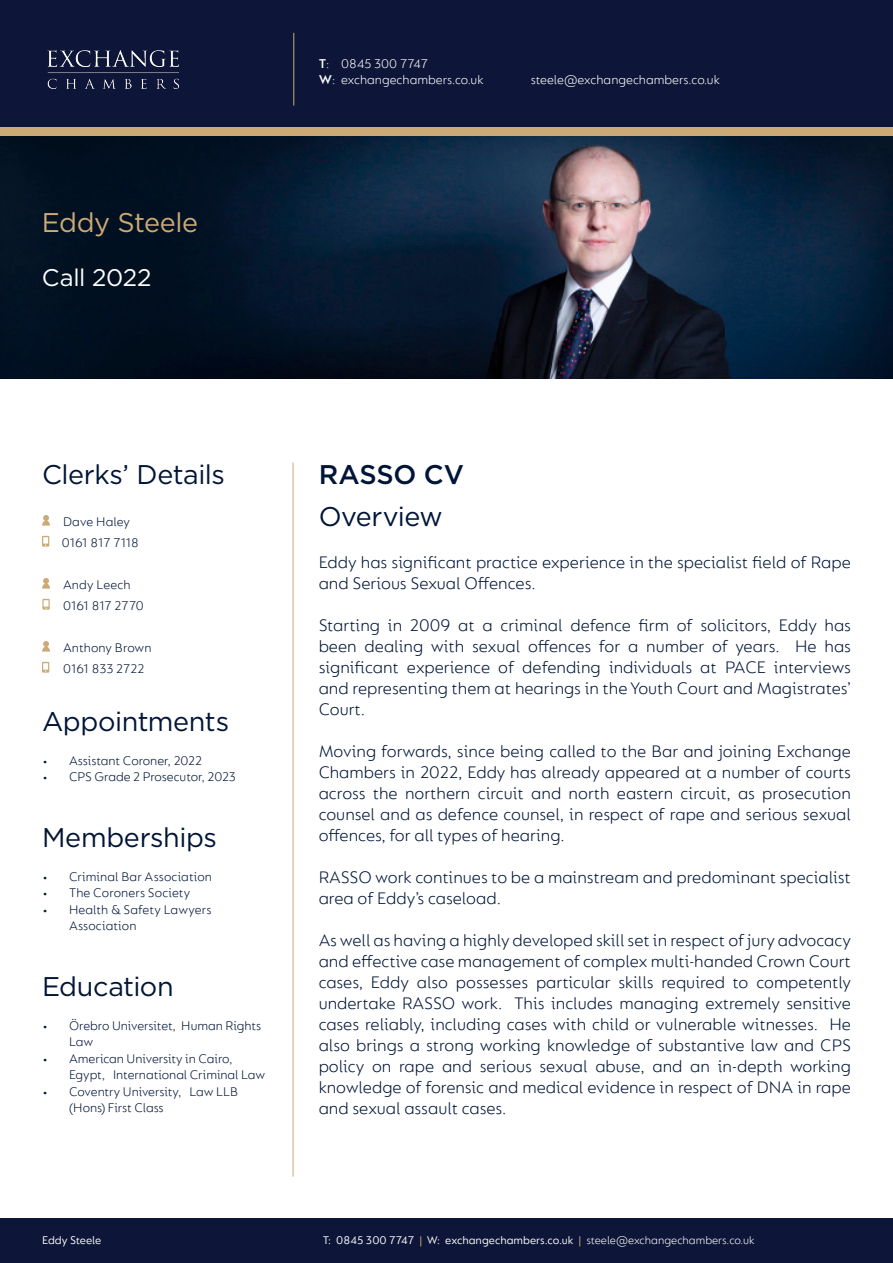
<style>
.page{position:relative;width:893px;height:1263px;background:#fff}
.page>*{position:absolute;margin:0;border:0;box-sizing:border-box;transform-origin:0 0}
.t1{font:27px "Gotham";letter-spacing:-.015em;color:#001537}
.t2{font:27px "Gotham";letter-spacing:-.015em;color:#cbaa76}
.t3{font:500 27px "Gotham";letter-spacing:-.01em;color:#001537}
.t4{font:24px "Gotham";letter-spacing:-.015em;color:#fff}
.t5{font:300 18px/21px "FS Lucas";color:#001537;text-align:justify}
.t6{font:300 13.5px/16.5px "FS Lucas";color:#001537}
.t7{font:300 13.5px/16.2px "FS Lucas";color:#fff}
.t8{font:12px "FS Lucas";color:#fff}
.s1{font-weight:600}
.s2{color:#cbaa76}
.s3{font-weight:300}
</style>
<div class="page">
<div style="left:0;top:64px;width:893px;height:72px;background:#cbaa76"></div>
<div style="left:0;top:0;width:893px;height:127px;background:#0d1638"></div>
<div style="left:0;top:1219px;width:893px;height:44px;background:#0d1638"></div>
<img style="left:47px;top:50px;width:132px;height:39px">
<hr style="left:293px;top:33px;width:1px;height:73px;background:#cbaa76">
<hr style="left:293px;top:463px;width:1px;height:714px;background:#cbaa76">
<img style="left:0;top:136px;width:893px;height:242px">
<svg style="left:42px;top:578px;width:8px;height:11px"></svg>
<svg style="left:42px;top:641px;width:8px;height:11px"></svg>
<svg style="left:42px;top:662px;width:7px;height:11px"></svg>
<svg style="left:42px;top:536px;width:7px;height:11px"></svg>
<svg style="left:42px;top:599px;width:8px;height:11px"></svg>
<svg style="left:42px;top:515px;width:8px;height:11px"></svg>
<p class="t2" style="left:42px;top:205px;width:158px">Eddy Steele</p>
<p class="t4" style="left:42px;top:262px;width:111px">Call 2022</p>
<p class="t7" style="left:319px;top:55px;width:166px"><span class="s1">T</span>: 0845 300 7747<br><span class="s1">W</span>: exchangechambers.co.uk</p>
<p class="t7" style="left:531px;top:71px;width:191px">steele@exchangechambers.co.uk</p>
<p class="t1" style="left:42px;top:457px;width:184px">Clerks’ Details</p>
<p class="t6" style="left:63px;top:513px;width:69px">Dave Haley</p>
<p class="t6" style="left:62px;top:534px;width:78px">0161 817 7118</p>
<p class="t6" style="left:63px;top:576px;width:69px">Andy Leech</p>
<p class="t6" style="left:63px;top:597px;width:82px">0161 817 2770</p>
<p class="t6" style="left:63px;top:639px;width:90px">Anthony Brown</p>
<p class="t6" style="left:63px;top:660px;width:83px">0161 833 2722</p>
<p class="t1" style="left:42px;top:704px;width:189px">Appointments</p>
<p class="t6" style="left:42px;top:752px;width:162px">• Assistant Coroner, 2022</p>
<p class="t6" style="left:42px;top:768px;width:195px">• CPS Grade 2 Prosecutor, 2023</p>
<p class="t1" style="left:42px;top:820px;width:176px">Memberships</p>
<p class="t6" style="left:42px;top:868px;width:172px">• Criminal Bar Association</p>
<p class="t6" style="left:42px;top:884px;width:150px">• The Coroners Society</p>
<p class="t6" style="left:69px;top:901px;width:144px;text-indent:-27px">• Health &amp; Safety Lawyers<br>Association</p>
<p class="t1" style="left:42px;top:969px;width:133px">Education</p>
<p class="t6" style="left:69px;top:1017px;width:194px;text-indent:-27px">• Örebro Universitet, Human Rights<br>Law</p>
<p class="t6" style="left:69px;top:1050px;width:198px;text-indent:-27px">• American University in Cairo,<br>Egypt, International Criminal Law</p>
<p class="t6" style="left:69px;top:1083px;width:171px;text-indent:-27px">• Coventry University, Law LLB (Hons) First Class</p>
<p class="t8" style="left:42px;top:1233px;width:61px">Eddy Steele</p>
<p class="t3" style="left:319px;top:456px;width:147px">RASSO CV</p>
<p class="t1" style="left:319px;top:499px;width:126px">Overview</p>
<p class="t5" style="left:319px;top:551px;width:534px">Eddy has significant practice experience in the specialist field of Rape and Serious Sexual Offences.</p>
<p class="t5" style="left:319px;top:614px;width:534px">Starting in 2009 at a criminal defence firm of solicitors, Eddy has been dealing with sexual offences for a number of years. He has significant experience of defending individuals at PACE interviews and representing them at hearings in the Youth Court and Magistrates’ Court.</p>
<p class="t5" style="left:319px;top:740px;width:534px">Moving forwards, since being called to the Bar and joining Exchange Chambers in 2022, Eddy has already appeared at a number of courts across the northern circuit and north eastern circuit, as prosecution counsel and as defence counsel, in respect of rape and serious sexual offences, for all types of hearing.</p>
<p class="t5" style="left:319px;top:866px;width:534px">RASSO work continues to be a mainstream and predominant specialist area of Eddy’s caseload.</p>
<p class="t5" style="left:319px;top:929px;width:534px">As well as having a highly developed skill set in respect of jury advocacy and effective case management of complex multi-handed Crown Court cases, Eddy also possesses particular skills required to competently undertake RASSO work. This includes managing extremely sensitive cases reliably, including cases with child or vulnerable witnesses. He also brings a strong working knowledge of substantive law and CPS policy on rape and serious sexual abuse, and an in-depth working knowledge of forensic and medical evidence in respect of DNA in rape and sexual assault cases.</p>
<p class="t8" style="left:323px;top:1233px;width:433px">T: 0845 300 7747 <span class="s2">|</span> W: exchangechambers.co.uk <span class="s2">|</span> <span class="s3">steele@exchangechambers.co.uk</span></p>
</div>
